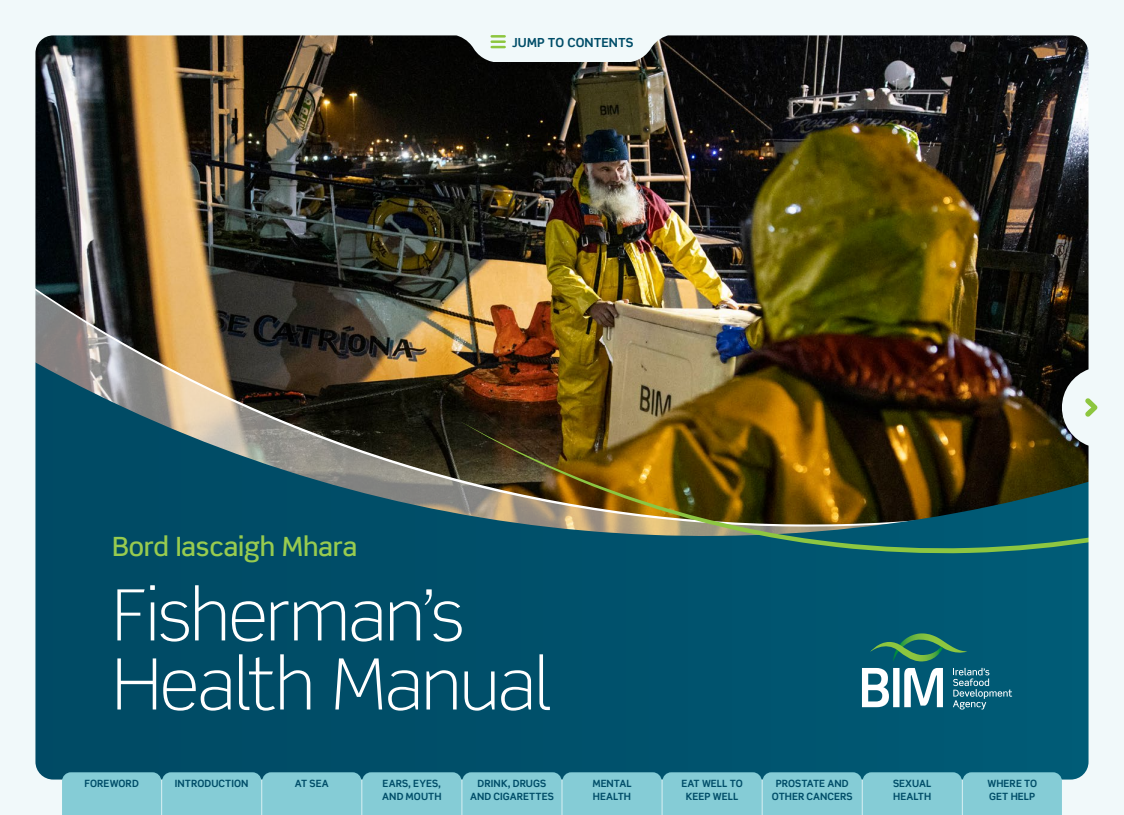
<style>
.page{position:relative;width:1124px;height:815px;background:#fff}
.page>*{position:absolute;margin:0;border:0;box-sizing:border-box;transform-origin:0 0}
.Body{font:300 70.88px/69px "Scene Pro";letter-spacing:-.02em;color:#fff}
.Body-2{font:500 26.5px "Scene Pro";letter-spacing:-.005em;color:#98cb4f}
.Heading_1{font:700 12.5px "Scene Pro";letter-spacing:.005em;color:#004d68}
.Tab{font:700 10px/12.5px "Scene Pro";letter-spacing:.01em;color:#004d68}
</style>
<div class="page">
<img style="left:0;top:0;width:1123px;height:815px">
<div style="left:62px;top:772px;width:999px;height:43px;background:#85ccd6"></div>
<svg style="left:1084px;top:398px;width:13px;height:19px"></svg>
<svg style="left:491px;top:35px;width:13px;height:13px"></svg>
<p class="Heading_1" style="left:512px;top:34px;width:123px">JUMP TO CONTENTS</p>
<p class="Body-2" style="left:112px;top:530px;width:247px">Bord Iascaigh Mhara</p>
<p class="Body" style="left:113px;top:581px;width:439px">Fisherman’s<br>Health Manual</p>
<p class="Tab" style="left:84px;top:777px;width:56px">FOREWORD</p>
<p class="Tab" style="left:175px;top:777px;width:75px">INTRODUCTION</p>
<p class="Tab" style="left:295px;top:777px;width:35px">AT SEA</p>
<p class="Tab" style="left:382px;top:777px;width:61px">EARS, EYES,<br>AND MOUTH</p>
<p class="Tab" style="left:470px;top:777px;width:85px;text-align:center">DRINK, DRUGS<br>AND CIGARETTES</p>
<p class="Tab" style="left:592px;top:777px;width:41px">MENTAL<br>HEALTH</p>
<p class="Tab" style="left:681px;top:777px;width:63px;text-align:center">EAT WELL TO<br>KEEP WELL</p>
<p class="Tab" style="left:771px;top:777px;width:82px;text-align:center">PROSTATE AND<br>OTHER CANCERS</p>
<p class="Tab" style="left:892px;top:777px;width:40px">SEXUAL<br>HEALTH</p>
<p class="Tab" style="left:987px;top:777px;width:51px">WHERE TO<br>GET HELP</p>
</div>
